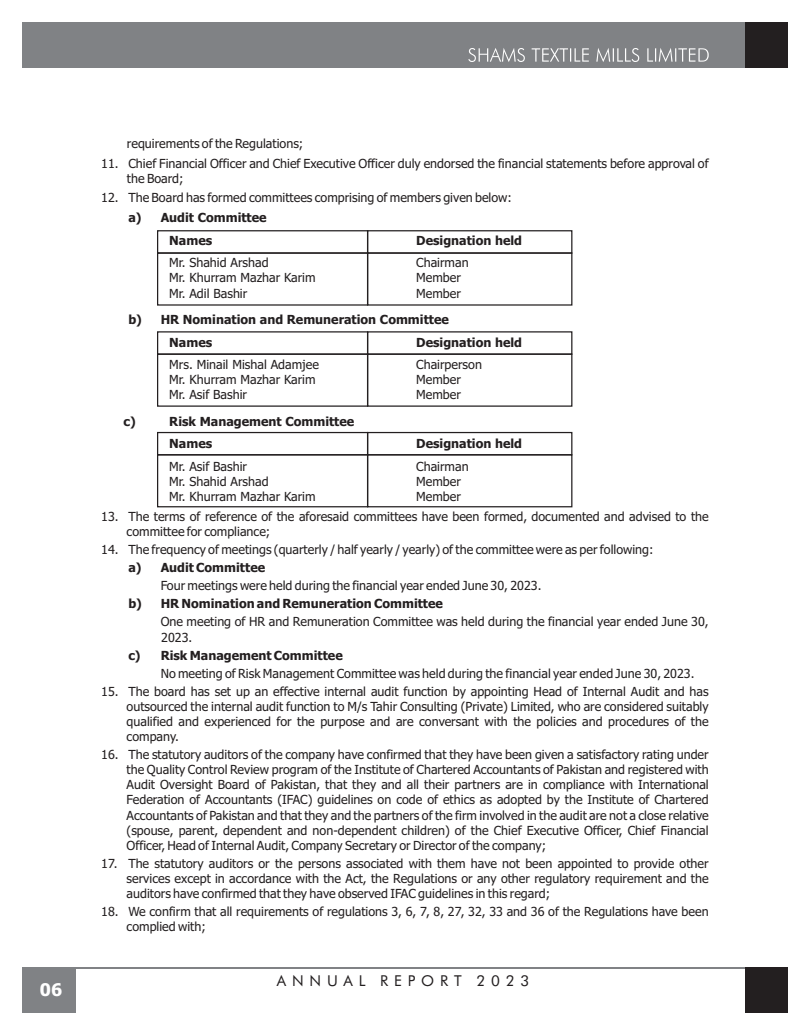
<style>
.page{position:relative;width:810px;height:1035px;background:#fff}
.page>*{position:absolute;margin:0;border:0;box-sizing:border-box;transform-origin:0 0}
.t1{font:700 17.5px "Tahoma";color:#fff}
.t2{font:15px "Futura BT";letter-spacing:.39em;color:#231f20}
.t3{font:12.5px/15.1px "Tahoma";color:#231f20}
.t4{font:700 12.5px/22.6px "Tahoma";color:#231f20}
</style>
<div class="page">
<div style="left:22px;top:22px;width:766px;height:46px;background:#808285"></div>
<svg style="left:468px;top:48px;width:241px;height:14px"></svg>
<hr style="left:22px;top:967px;width:765px;height:2px;background:#808285">
<div style="left:745px;top:967px;width:42px;height:45px;background:#231f20"></div>
<div style="left:22px;top:967px;width:54px;height:45px;background:#808285"></div>
<div style="left:745px;top:23px;width:42px;height:45px;background:#231f20"></div>
<svg style="left:157px;top:230px;width:416px;height:76px"></svg>
<svg style="left:157px;top:331px;width:416px;height:76px"></svg>
<svg style="left:157px;top:431px;width:416px;height:77px"></svg>
<h1 class="t1" style="left:40px;top:983px;width:24px">06</h1>
<p class="t3" style="left:127px;top:137px;width:178px">requirements of the Regulations;</p>
<p class="t3" style="left:127px;top:157px;width:583px;text-indent:-26px">11. Chief Financial Officer and Chief Executive Officer duly endorsed the financial statements before approval of the Board;</p>
<p class="t3" style="left:101px;top:191px;width:412px">12. The Board has formed committees comprising of members given below:</p>
<p class="t4" style="left:169px;top:207px;width:99px;text-indent:-41px">a) Audit Committee<br>Names</p>
<p class="t4" style="left:416px;top:230px;width:107px">Designation held</p>
<p class="t3" style="left:169px;top:256px;width:101px">Mr. Shahid Arshad</p>
<p class="t3" style="left:416px;top:256px;width:54px">Chairman</p>
<p class="t3" style="left:169px;top:271px;width:148px">Mr. Khurram Mazhar Karim</p>
<p class="t3" style="left:416px;top:271px;width:46px">Member</p>
<p class="t3" style="left:169px;top:286px;width:80px">Mr. Adil Bashir</p>
<p class="t3" style="left:416px;top:286px;width:46px">Member</p>
<p class="t4" style="left:169px;top:309px;width:281px;text-indent:-41px">b) HR Nomination and Remuneration Committee<br>Names</p>
<p class="t4" style="left:416px;top:332px;width:107px">Designation held</p>
<p class="t3" style="left:169px;top:358px;width:151px">Mrs. Minail Mishal Adamjee</p>
<p class="t3" style="left:416px;top:358px;width:67px">Chairperson</p>
<p class="t3" style="left:169px;top:373px;width:148px">Mr. Khurram Mazhar Karim</p>
<p class="t3" style="left:416px;top:373px;width:46px">Member</p>
<p class="t3" style="left:169px;top:388px;width:79px">Mr. Asif Bashir</p>
<p class="t3" style="left:416px;top:388px;width:46px">Member</p>
<p class="t4" style="left:123px;top:411px;width:14px">c)</p>
<p class="t4" style="left:169px;top:411px;width:187px">Risk Management Committee<br>Names</p>
<p class="t4" style="left:416px;top:434px;width:107px">Designation held</p>
<p class="t3" style="left:169px;top:460px;width:79px">Mr. Asif Bashir</p>
<p class="t3" style="left:416px;top:460px;width:54px">Chairman</p>
<p class="t3" style="left:169px;top:475px;width:101px">Mr. Shahid Arshad</p>
<p class="t3" style="left:416px;top:475px;width:46px">Member</p>
<p class="t3" style="left:169px;top:490px;width:148px">Mr. Khurram Mazhar Karim</p>
<p class="t3" style="left:416px;top:490px;width:46px">Member</p>
<p class="t3" style="left:127px;top:510px;width:584px;text-indent:-25px">13. The terms of reference of the aforesaid committees have been formed, documented and advised to the committee for compliance;</p>
<p class="t3" style="left:101px;top:543px;width:554px">14. The frequency of meetings (quarterly / half yearly / yearly) of the committee were as per following:</p>
<p class="t4" style="left:128px;top:557px;width:138px">a) Audit Committee</p>
<p class="t3" style="left:161px;top:579px;width:382px">Four meetings were held during the financial year ended June 30, 2023.</p>
<p class="t4" style="left:128px;top:594px;width:316px">b) HR Nomination and Remuneration Committee</p>
<p class="t3" style="left:161px;top:615px;width:550px">One meeting of HR and Remuneration Committee was held during the financial year ended June 30,<br>2023.</p>
<p class="t4" style="left:128px;top:645px;width:216px">c) Risk Management Committee</p>
<p class="t3" style="left:161px;top:667px;width:535px">No meeting of Risk Management Committee was held during the financial year ended June 30, 2023.</p>
<p class="t3" style="left:127px;top:685px;width:584px;text-align:justify;text-indent:-25px">15. The board has set up an effective internal audit function by appointing Head of Internal Audit and has outsourced the internal audit function to M/s Tahir Consulting (Private) Limited, who are considered suitably qualified and experienced for the purpose and are conversant with the policies and procedures of the company.</p>
<p class="t3" style="left:127px;top:748px;width:584px;text-align:justify;text-indent:-25px">16. The statutory auditors of the company have confirmed that they have been given a satisfactory rating under the Quality Control Review program of the Institute of Chartered Accountants of Pakistan and registered with Audit Oversight Board of Pakistan, that they and all their partners are in compliance with International Federation of Accountants (IFAC) guidelines on code of ethics as adopted by the Institute of Chartered Accountants of Pakistan and that they and the partners of the firm involved in the audit are not a close relative (spouse, parent, dependent and non-dependent children) of the Chief Executive Officer, Chief Financial Officer, Head of Internal Audit, Company Secretary or Director of the company;</p>
<p class="t3" style="left:127px;top:857px;width:584px;text-align:justify;text-indent:-25px">17. The statutory auditors or the persons associated with them have not been appointed to provide other services except in accordance with the Act, the Regulations or any other regulatory requirement and the auditors have confirmed that they have observed IFAC guidelines in this regard;</p>
<p class="t3" style="left:127px;top:905px;width:584px;text-indent:-25px">18. We confirm that all requirements of regulations 3, 6, 7, 8, 27, 32, 33 and 36 of the Regulations have been complied with;</p>
<p class="t2" style="left:277px;top:974px;width:254px">ANNUAL REPORT 2023</p>
</div>
